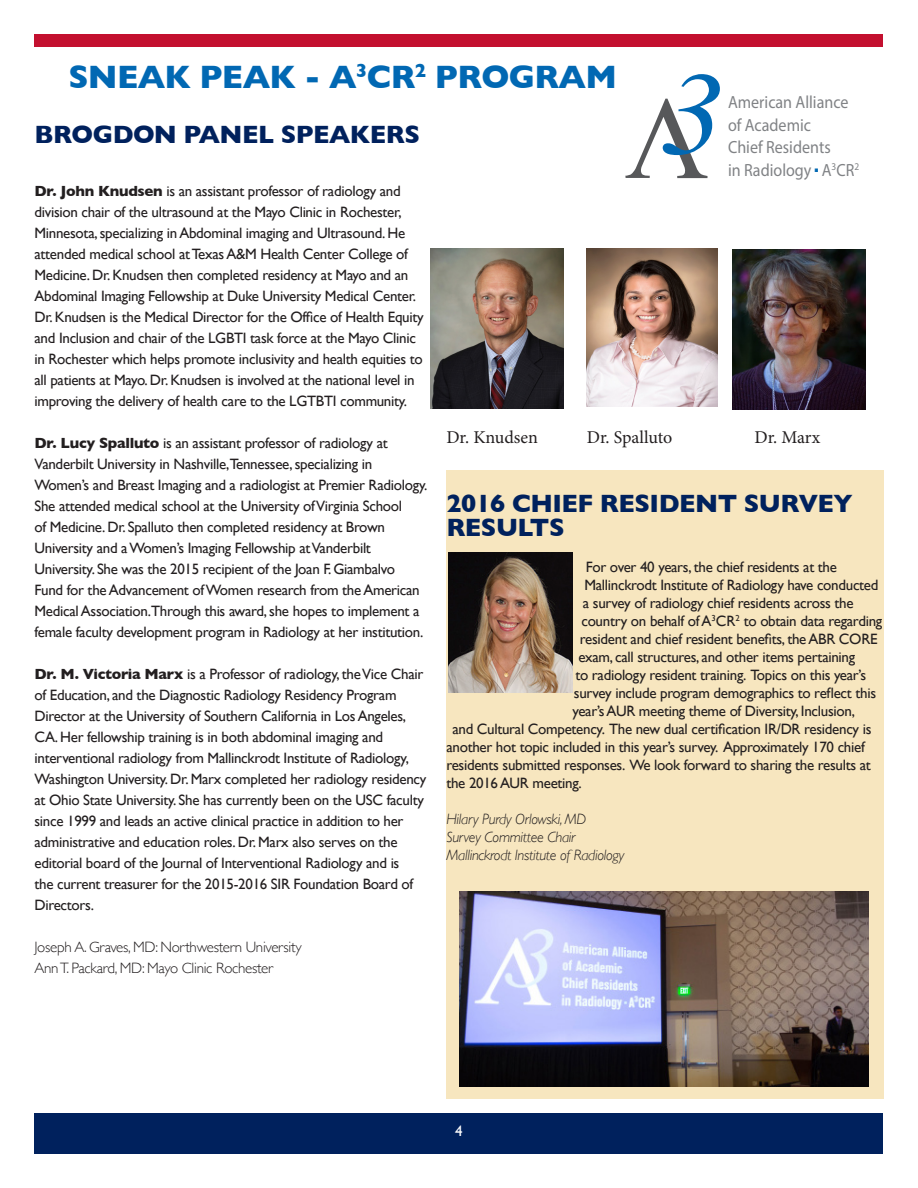
<style>
.page{position:relative;width:918px;height:1188px;background:#fff}
.page>*{position:absolute;margin:0;border:0;box-sizing:border-box;transform-origin:0 0}
.t1{font:italic 118.65px "Times";color:#0168b3;scale:1.07 1}
.t2{font:700 33px "Gill Sans";letter-spacing:-.02em;color:#0168b3}
.t3{font:700 25.5px/24px "Gill Sans";letter-spacing:-.02em;color:#00215d}
.t4{font:18px "Minion Pro";color:#231f20}
.t5{font:17.7px "Myriad Pro";color:#808285;scale:.91 1}
.t6{font:15px/21px "Gill Sans";letter-spacing:-.02em;color:#231f20}
.t7{font:300 15px "Gill Sans";letter-spacing:-.02em;color:#231f20}
.t8{font:italic 300 15px "Gill Sans";letter-spacing:-.02em;color:#231f20}
.t9{font:15px "Gill Sans";color:#fff}
.s1{font-weight:700}
</style>
<div class="page">
<div style="left:34px;top:34px;width:850px;height:13px;background:#c3102f"></div>
<div style="left:34px;top:1113px;width:850px;height:41px;background:#00215d"></div>
<svg style="left:625px;top:99px;width:82px;height:79px"></svg>
<img style="left:430px;top:248px;width:133px;height:161px">
<img style="left:587px;top:248px;width:130px;height:159px">
<img style="left:733px;top:250px;width:133px;height:160px">
<div style="left:446px;top:470px;width:438px;height:629px;background:#f7e6bf"></div>
<img style="left:459px;top:891px;width:409px;height:196px">
<img style="left:448px;top:552px;width:124px;height:141px">
<p class="t2" style="left:68px;top:50px;width:550px">SNEAK PEAK - A<sup>3</sup>CR<sup>2</sup> PROGRAM</p>
<p class="t3" style="left:34px;top:122px;width:387px">BROGDON PANEL SPEAKERS</p>
<p class="t1" style="left:661px;top:11px;width:61px">3</p>
<p class="t5" style="left:728px;top:91px;width:134px">American Alliance</p>
<p class="t5" style="left:728px;top:114px;width:93px">of Academic</p>
<p class="t5" style="left:728px;top:137px;width:114px">Chief Residents</p>
<p class="t5" style="left:728px;top:159px;width:146px">in Radiology <sup>■</sup> A<sup>3</sup>CR<sup>2</sup></p>
<p class="t6" style="left:34px;top:180px;width:391px"><span class="s1">Dr. John Knudsen</span> is an assistant professor of radiology and division chair of the ultrasound at the Mayo Clinic in Rochester, Minnesota, specializing in Abdominal imaging and Ultrasound. He attended medical school at Texas A&amp;M Health Center College of Medicine. Dr. Knudsen then completed residency at Mayo and an Abdominal Imaging Fellowship at Duke University Medical Center.<br>Dr. Knudsen is the Medical Director for the Office of Health Equity and Inclusion and chair of the LGBTI task force at the Mayo Clinic in Rochester which helps promote inclusivity and health equities to all patients at Mayo. Dr. Knudsen is involved at the national level in improving the delivery of health care to the LGTBTI community.</p>
<p class="t6" style="left:34px;top:432px;width:395px"><span class="s1">Dr. Lucy Spalluto</span> is an assistant professor of radiology at Vanderbilt University in Nashville,Tennessee, specializing in Women’s and Breast Imaging and a radiologist at Premier Radiology.<br>She attended medical school at the University of Virginia School<br>of Medicine. Dr. Spalluto then completed residency at Brown University and a Women’s Imaging Fellowship at Vanderbilt University. She was the 2015 recipient of the Joan F. Giambalvo Fund for the Advancement of Women research from the American Medical Association.Through this award, she hopes to implement a female faculty development program in Radiology at her institution.</p>
<p class="t6" style="left:34px;top:663px;width:394px"><span class="s1">Dr. M. Victoria Marx</span> is a Professor of radiology, the Vice Chair of Education, and the Diagnostic Radiology Residency Program Director at the University of Southern California in Los Angeles, CA. Her fellowship training is in both abdominal imaging and interventional radiology from Mallinckrodt Institute of Radiology, Washington University. Dr. Marx completed her radiology residency at Ohio State University. She has currently been on the USC faculty since 1999 and leads an active clinical practice in addition to her administrative and education roles. Dr. Marx also serves on the editorial board of the Journal of Interventional Radiology and is<br>the current treasurer for the 2015-2016 SIR Foundation Board of Directors.</p>
<p class="t7" style="left:34px;top:935px;width:269px">Joseph A. Graves, MD: Northwestern University</p>
<p class="t7" style="left:34px;top:956px;width:240px">Ann T. Packard, MD: Mayo Clinic Rochester</p>
<p class="t4" style="left:446px;top:425px;width:93px">Dr. Knudsen</p>
<p class="t4" style="left:587px;top:425px;width:87px">Dr. Spalluto</p>
<p class="t4" style="left:754px;top:425px;width:67px">Dr. Marx</p>
<p class="t3" style="left:446px;top:491px;width:408px">2016 CHIEF RESIDENT SURVEY<br>RESULTS</p>
<p class="t6" style="left:586px;top:556px;width:253px">For over 40 years, the chief residents at the</p>
<p class="t6" style="left:584px;top:574px;width:296px">Mallinckrodt Institute of Radiology have conducted</p>
<p class="t6" style="left:583px;top:592px;width:272px">a survey of radiology chief residents across the</p>
<p class="t6" style="left:581px;top:610px;width:302px">country on behalf of A<sup>3</sup>CR<sup>2</sup> to obtain data regarding</p>
<p class="t6" style="left:580px;top:628px;width:299px">resident and chief resident benefits, the ABR CORE</p>
<p class="t6" style="left:578px;top:646px;width:278px">exam, call structures, and other items pertaining</p>
<p class="t6" style="left:575px;top:664px;width:292px">to radiology resident training. Topics on this year’s</p>
<p class="t6" style="left:574px;top:682px;width:304px">survey include program demographics to reflect this</p>
<p class="t6" style="left:572px;top:700px;width:284px">year’s AUR meeting theme of Diversity, Inclusion,</p>
<p class="t6" style="left:452px;top:718px;width:421px">and Cultural Competency. The new dual certification IR/DR residency is</p>
<p class="t6" style="left:446px;top:736px;width:420px">another hot topic included in this year’s survey. Approximately 170 chief</p>
<p class="t6" style="left:446px;top:754px;width:426px">residents submitted responses. We look forward to sharing the results at</p>
<p class="t6" style="left:446px;top:772px;width:137px">the 2016 AUR meeting.</p>
<p class="t8" style="left:446px;top:810px;width:142px">Hilary Purdy Orlowski, MD</p>
<p class="t8" style="left:446px;top:828px;width:130px">Survey Committee Chair</p>
<p class="t8" style="left:446px;top:846px;width:179px">Mallinckrodt Institute of Radiology</p>
<p class="t9" style="left:455px;top:1122px;width:9px">4</p>
</div>
